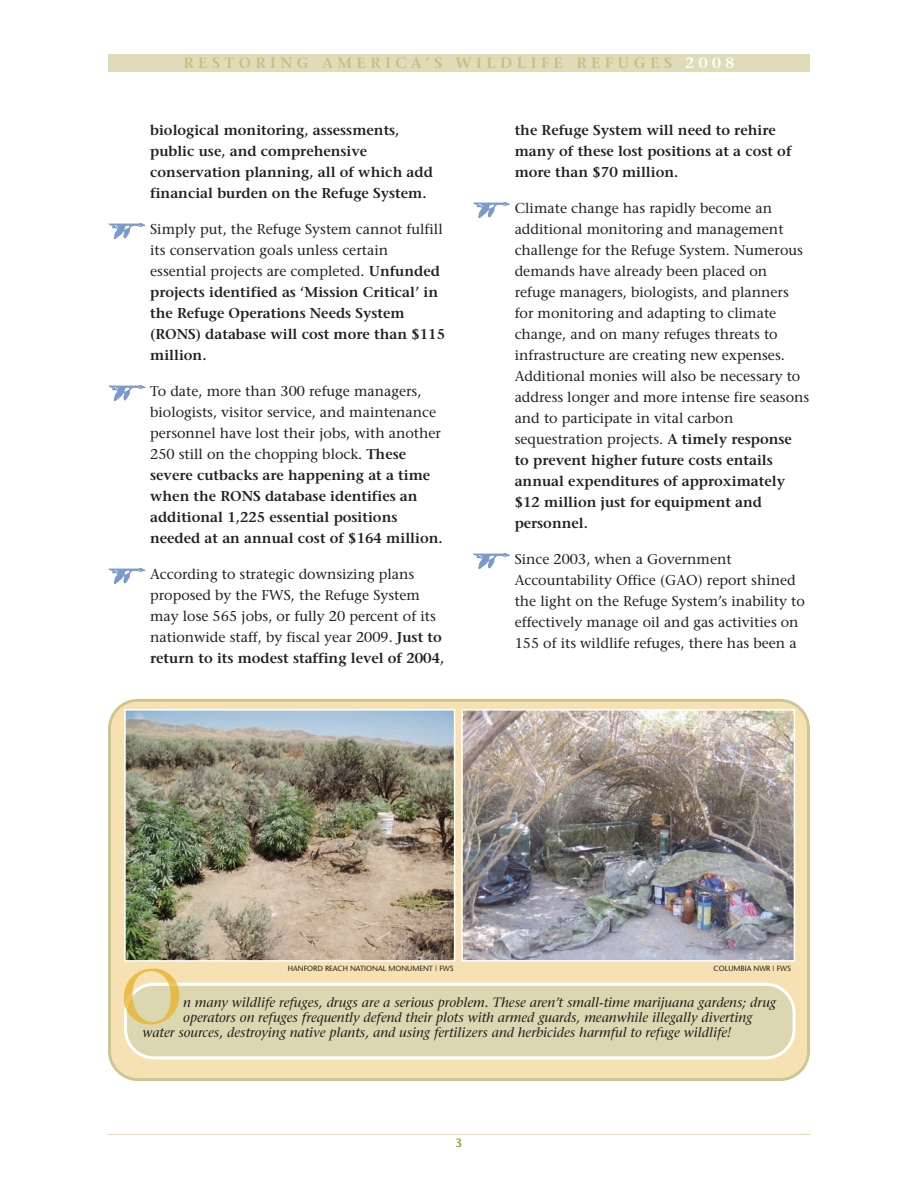
<style>
.page{position:relative;width:918px;height:1188px;background:#fff}
.page>*{position:absolute;margin:0;border:0;box-sizing:border-box;transform-origin:0 0}
.t1{font:600 15px "Stone Serif";letter-spacing:.295em;color:#c5c081}
.t2{font:14.25px/21px "Stone Serif";color:#231f20}
.t3{font:600 14.25px/21px "Stone Serif";color:#231f20}
.t4{font:italic 13.5px "Stone Serif";color:#231f20}
.t5{font:600 12px "Stone Sans";color:#a4a33b}
.t6{font:7.5px "Stone Sans";color:#231f20}
.s1{color:#fff}
.s2{font-weight:400}
.s3{font-weight:600}
</style>
<div class="page">
<svg style="left:108px;top:699px;width:702px;height:382px;background:#f0deb0"></svg>
<div style="left:108px;top:54px;width:702px;height:18px;background:#e0dcba"></div>
<hr style="left:108px;top:1134px;width:702px;height:1px;background:#f2d48f">
<div style="left:472px;top:548px;width:39px;height:23px;background:linear-gradient(to right,#fff,#fff)"></div>
<svg style="left:474px;top:554px;width:35px;height:15px"></svg>
<div style="left:472px;top:197px;width:39px;height:23px;background:linear-gradient(to right,#fff,#fff)"></div>
<svg style="left:474px;top:203px;width:35px;height:15px"></svg>
<div style="left:108px;top:563px;width:38px;height:23px;background:linear-gradient(to right,#fff,#fff)"></div>
<svg style="left:109px;top:569px;width:36px;height:15px"></svg>
<div style="left:108px;top:380px;width:38px;height:23px;background:linear-gradient(to right,#fff,#fff)"></div>
<svg style="left:109px;top:386px;width:36px;height:15px"></svg>
<div style="left:108px;top:218px;width:38px;height:23px;background:linear-gradient(to right,#fff,#fff)"></div>
<svg style="left:109px;top:224px;width:36px;height:15px"></svg>
<img style="left:127px;top:712px;width:325px;height:247px">
<div style="left:124px;top:709px;width:331px;height:253px;border:2px solid #fff"></div>
<img style="left:464px;top:712px;width:328px;height:247px">
<div style="left:461px;top:709px;width:334px;height:253px;border:2px solid #fff"></div>
<svg style="left:124px;top:983px;width:672px;height:76px;background:#dfdab5"></svg>
<svg style="left:124px;top:968px;width:56px;height:57px;background:#e6d498"></svg>
<p class="t1" style="left:183px;top:57px;width:553px">RESTORING AMERICA’S WILDLIFE REFUGES <span class="s1">2008</span></p>
<p class="t3" style="left:150px;top:121px;width:284px">biological monitoring, assessments, public use, and comprehensive conservation planning, all of which add financial burden on the Refuge System.</p>
<p class="t3" style="left:150px;top:220px;width:297px"><span class="s2">Simply put, the Refuge System cannot fulfill its conservation goals unless certain essential projects are completed.</span> Unfunded projects identified as ‘Mission Critical’ in the Refuge Operations Needs System (RONS) database will cost more than $115 million.</p>
<p class="t2" style="left:150px;top:382px;width:294px">To date, more than 300 refuge managers, biologists, visitor service, and maintenance personnel have lost their jobs, with another 250 still on the chopping block. <span class="s3">These severe cutbacks are happening at a time when the RONS database identifies an additional 1,225 essential positions needed at an annual cost of $164 million.</span></p>
<p class="t2" style="left:150px;top:565px;width:296px">According to strategic downsizing plans proposed by the FWS, the Refuge System may lose 565 jobs, or fully 20 percent of its nationwide staff, by fiscal year 2009. <span class="s3">Just to return to its modest staffing level of 2004,</span></p>
<p class="t3" style="left:515px;top:121px;width:278px">the Refuge System will need to rehire many of these lost positions at a cost of more than $70 million.</p>
<p class="t2" style="left:515px;top:199px;width:296px">Climate change has rapidly become an additional monitoring and management challenge for the Refuge System. Numerous demands have already been placed on refuge managers, biologists, and planners for monitoring and adapting to climate change, and on many refuges threats to infrastructure are creating new expenses.<br>Additional monies will also be necessary to address longer and more intense fire seasons and to participate in vital carbon sequestration projects. <span class="s3">A timely response to prevent higher future costs entails annual expenditures of approximately $12 million just for equipment and personnel.</span></p>
<p class="t2" style="left:515px;top:550px;width:292px">Since 2003, when a Government Accountability Office (GAO) report shined the light on the Refuge System’s inability to effectively manage oil and gas activities on 155 of its wildlife refuges, there has been a</p>
<p class="t6" style="left:288px;top:965px;width:167px">HANFORD REACH NATIONAL MONUMENT | FWS</p>
<p class="t6" style="left:714px;top:965px;width:79px">COLUMBIA NWR | FWS</p>
<p class="t4" style="left:183px;top:997px;width:594px">n many wildlife refuges, drugs are a serious problem. These aren’t small-time marijuana gardens; drug</p>
<p class="t4" style="left:183px;top:1012px;width:571px">operators on refuges frequently defend their plots with armed guards, meanwhile illegally diverting</p>
<p class="t4" style="left:142px;top:1027px;width:591px">water sources, destroying native plants, and using fertilizers and herbicides harmful to refuge wildlife!</p>
<p class="t5" style="left:456px;top:1138px;width:8px">3</p>
</div>
